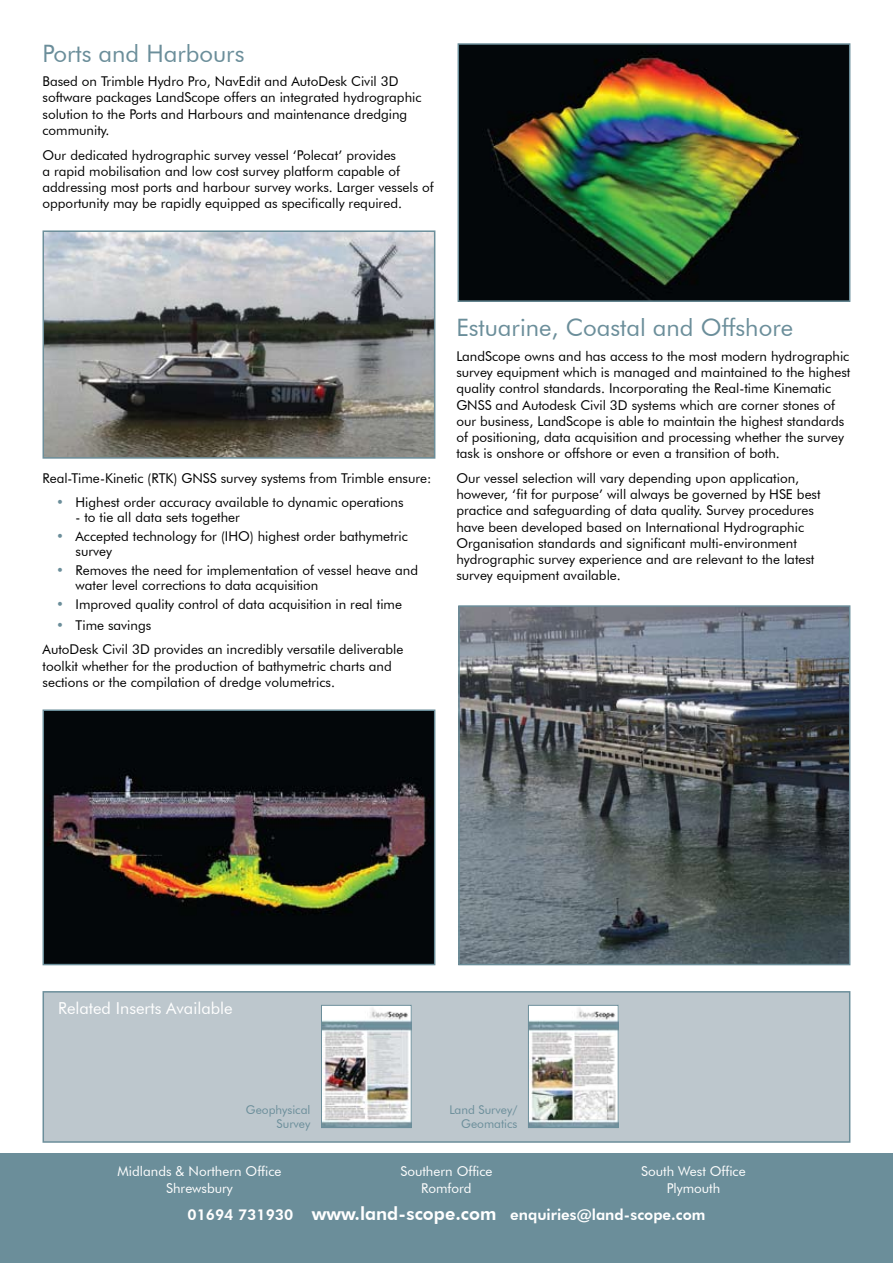
<style>
.page{position:relative;width:893px;height:1263px;background:#fff}
.page>*{position:absolute;margin:0;border:0;box-sizing:border-box;transform-origin:0 0}
.t1{font:24px "Futura BT";color:#6b8e9a}
.t2{font:16.5px "Futura BT";color:#fff}
.t3{font:800 15px "Futura BT";color:#fff}
.t4{font:13.5px/16.2px "Futura BT";color:#000}
.t5{font:13.5px/16.2px "Futura BT";color:#fff;text-align:center}
.t6{font:12px/14.4px "Futura BT";color:#6b8e9a;text-align:right}
.s1{color:#6b8e9a}
.s2{font-size:18px}
</style>
<div class="page">
<div style="left:43px;top:991px;width:807px;height:152px;background:#bdc7cd;border:2px solid #6b8e9a"></div>
<div style="left:0;top:1153px;width:893px;height:110px;background:#6b8e9a"></div>
<img style="left:46px;top:712px;width:386px;height:250px">
<div style="left:43px;top:709px;width:392px;height:256px;border:2px solid #6b8e9a"></div>
<img style="left:461px;top:46px;width:386px;height:253px">
<div style="left:458px;top:43px;width:392px;height:259px;border:2px solid #6b8e9a"></div>
<img style="left:46px;top:233px;width:386px;height:223px">
<div style="left:43px;top:230px;width:392px;height:229px;border:2px solid #6b8e9a"></div>
<img style="left:461px;top:608px;width:386px;height:354px">
<div style="left:458px;top:605px;width:392px;height:360px;border:2px solid #6b8e9a"></div>
<img style="left:323px;top:1007px;width:87px;height:119px">
<div style="left:321px;top:1005px;width:91px;height:123px;border:1px solid #6b8e9a"></div>
<img style="left:530px;top:1007px;width:87px;height:119px">
<div style="left:528px;top:1005px;width:91px;height:123px;border:1px solid #6b8e9a"></div>
<h1 class="t1" style="left:43px;top:38px;width:203px">Ports and Harbours</h1>
<p class="t4" style="left:43px;top:73px;width:380px">Based on Trimble Hydro Pro, NavEdit and AutoDesk Civil 3D software packages LandScope offers an integrated hydrographic solution to the Ports and Harbours and maintenance dredging community.</p>
<p class="t4" style="left:43px;top:147px;width:393px">Our dedicated hydrographic survey vessel ‘Polecat’ provides<br>a rapid mobilisation and low cost survey platform capable of addressing most ports and harbour survey works. Larger vessels of opportunity may be rapidly equipped as specifically required.</p>
<p class="t4" style="left:43px;top:470px;width:390px">Real-Time-Kinetic (RTK) GNSS survey systems from Trimble ensure:</p>
<p class="t4" style="left:56px;top:493px;width:349px"><span class="s1">•</span> Highest order accuracy available to dynamic operations</p>
<p class="t4" style="left:76px;top:508px;width:166px">- to tie all data sets together</p>
<p class="t4" style="left:76px;top:528px;width:334px;line-height:15px;text-indent:-20px"><span class="s1">•</span> Accepted technology for (IHO) highest order bathymetric survey</p>
<p class="t4" style="left:76px;top:563px;width:344px;line-height:15px;text-indent:-20px"><span class="s1">•</span> Removes the need for implementation of vessel heave and water level corrections to data acquisition</p>
<p class="t4" style="left:56px;top:596px;width:347px"><span class="s1">•</span> Improved quality control of data acquisition in real time</p>
<p class="t4" style="left:43px;top:612px;width:362px;line-height:24.8px;text-indent:13px"><span class="s1">•</span> Time savings<br>AutoDesk Civil 3D provides an incredibly versatile deliverable</p>
<p class="t4" style="left:43px;top:658px;width:351px">toolkit whether for the production of bathymetric charts and sections or the compilation of dredge volumetrics.</p>
<h1 class="t1" style="left:456px;top:313px;width:338px">Estuarine, Coastal and Offshore</h1>
<p class="t4" style="left:456px;top:348px;width:395px">LandScope owns and has access to the most modern hydrographic survey equipment which is managed and maintained to the highest quality control standards. Incorporating the Real-time Kinematic GNSS and Autodesk Civil 3D systems which are corner stones of our business, LandScope is able to maintain the highest standards of positioning, data acquisition and processing whether the survey task is onshore or offshore or even a transition of both.</p>
<p class="t4" style="left:456px;top:470px;width:366px">Our vessel selection will vary depending upon application, however, ‘fit for purpose’ will always be governed by HSE best practice and safeguarding of data quality. Survey procedures have been developed based on International Hydrographic Organisation standards and significant multi-environment hydrographic survey experience and are relevant to the latest survey equipment available.</p>
<p class="t2" style="left:58px;top:998px;width:176px">Related Inserts Available</p>
<p class="t6" style="left:246px;top:1102px;width:66px">Geophysical<br>Survey</p>
<p class="t6" style="left:449px;top:1102px;width:69px">Land Survey/<br>Geomatics</p>
<p class="t5" style="left:118px;top:1163px;width:165px">Midlands &amp; Northern Office<br>Shrewsbury</p>
<p class="t5" style="left:400px;top:1163px;width:94px">Southern Office<br>Romford</p>
<p class="t5" style="left:641px;top:1163px;width:106px">South West Office<br>Plymouth</p>
<p class="t3" style="left:187px;top:1206px;width:519px">01694 731930 <span class="s2">www.land-scope.com</span> enquiries@land-scope.com</p>
</div>
